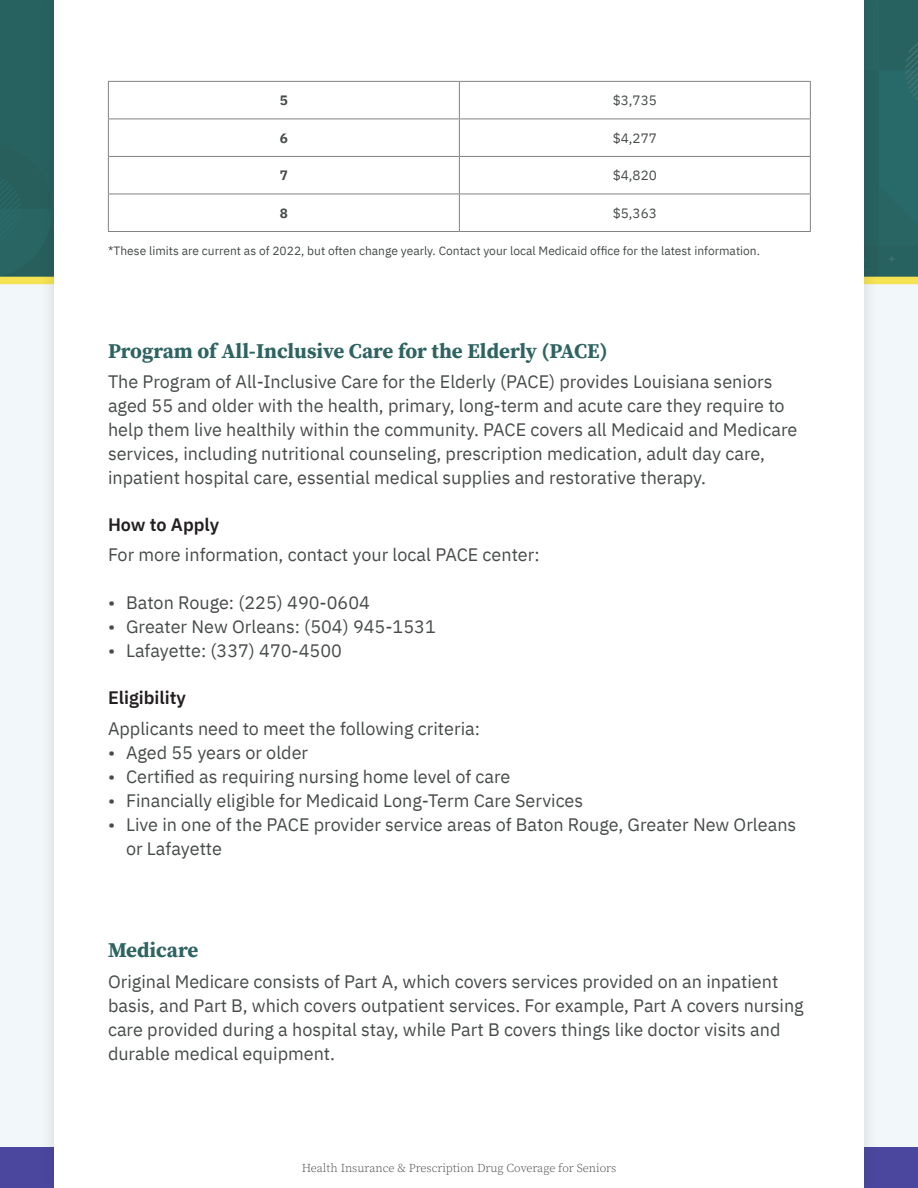
<style>
.page{position:relative;width:918px;height:1188px;background:#f2f7f9}
.page>*{position:absolute;margin:0;border:0;box-sizing:border-box;transform-origin:0 0}
.t1{font:700 21px "Source Serif Pro";color:#2d6361}
.t2{font:18px/24px "IBM Plex Sans";color:#474b49}
.t3{font:600 18px "IBM Plex Sans";color:#231f20}
.t4{font:13.5px "IBM Plex Sans";color:#474b49}
.t5{font:700 13.5px "IBM Plex Sans";color:#474b49}
.t6{font:12px "IBM Plex Sans";color:#474b49}
.t7{font:300 12px "Source Serif Pro";color:#474b49}
</style>
<div class="page">
<div style="left:0;top:0;width:918px;height:280px;background:#2d6361"></div>
<div style="left:0;top:277px;width:918px;height:7px;background:#f5e353"></div>
<div style="left:0;top:1148px;width:918px;height:40px;background:#4b479f"></div>
<div style="left:39px;top:0;width:841px;height:1188px;background:#231f20;opacity:.15"></div>
<div style="left:54px;top:0;width:810px;height:1188px;background:#fff"></div>
<hr style="left:108px;top:81px;width:351px;height:1px;background:#808284">
<hr style="left:459px;top:81px;width:352px;height:1px;background:#808284">
<hr style="left:459px;top:82px;width:1px;height:37px;background:#808284">
<hr style="left:108px;top:119px;width:351px;height:1px;background:#808284">
<hr style="left:459px;top:119px;width:352px;height:1px;background:#808284">
<hr style="left:459px;top:119px;width:1px;height:37px;background:#808284">
<hr style="left:108px;top:156px;width:351px;height:1px;background:#808284">
<hr style="left:459px;top:156px;width:352px;height:1px;background:#808284">
<hr style="left:459px;top:157px;width:1px;height:37px;background:#808284">
<hr style="left:108px;top:194px;width:351px;height:1px;background:#808284">
<hr style="left:459px;top:194px;width:352px;height:1px;background:#808284">
<hr style="left:459px;top:194px;width:1px;height:37px;background:#808284">
<hr style="left:108px;top:82px;width:1px;height:37px;background:#808284">
<hr style="left:810px;top:82px;width:1px;height:37px;background:#808284">
<hr style="left:108px;top:119px;width:1px;height:37px;background:#808284">
<hr style="left:810px;top:119px;width:1px;height:37px;background:#808284">
<hr style="left:108px;top:157px;width:1px;height:37px;background:#808284">
<hr style="left:810px;top:157px;width:1px;height:37px;background:#808284">
<hr style="left:108px;top:194px;width:1px;height:37px;background:#808284">
<hr style="left:810px;top:194px;width:1px;height:37px;background:#808284">
<hr style="left:108px;top:231px;width:351px;height:1px;background:#808284">
<hr style="left:459px;top:231px;width:352px;height:1px;background:#808284">
<p class="t5" style="left:280px;top:90px;width:10px">5</p>
<p class="t4" style="left:613px;top:90px;width:46px">$3,735</p>
<p class="t5" style="left:280px;top:127px;width:10px">6</p>
<p class="t4" style="left:613px;top:128px;width:46px">$4,277</p>
<p class="t5" style="left:280px;top:165px;width:10px">7</p>
<p class="t4" style="left:613px;top:165px;width:46px">$4,820</p>
<p class="t5" style="left:280px;top:202px;width:10px">8</p>
<p class="t4" style="left:613px;top:203px;width:46px">$5,363</p>
<p class="t6" style="left:108px;top:241px;width:654px">*These limits are current as of 2022, but often change yearly. Contact your local Medicaid office for the latest information.</p>
<p class="t1" style="left:108px;top:336px;width:501px">Program of All-Inclusive Care for the Elderly (PACE)</p>
<p class="t2" style="left:108px;top:368px;width:691px">The Program of All-Inclusive Care for the Elderly (PACE) provides Louisiana seniors aged 55 and older with the health, primary, long-term and acute care they require to help them live healthily within the community. PACE covers all Medicaid and Medicare services, including nutritional counseling, prescription medication, adult day care, inpatient hospital care, essential medical supplies and restorative therapy.</p>
<p class="t3" style="left:108px;top:510px;width:113px">How to Apply</p>
<p class="t2" style="left:108px;top:542px;width:433px">For more information, contact your local PACE center:</p>
<p class="t2" style="left:108px;top:590px;width:263px">• Baton Rouge: (225) 490-0604</p>
<p class="t2" style="left:108px;top:614px;width:329px">• Greater New Orleans: (504) 945-1531</p>
<p class="t2" style="left:108px;top:638px;width:236px">• Lafayette: (337) 470-4500</p>
<p class="t3" style="left:108px;top:683px;width:80px">Eligibility</p>
<p class="t2" style="left:108px;top:715px;width:374px">Applicants need to meet the following criteria:</p>
<p class="t2" style="left:108px;top:739px;width:202px">• Aged 55 years or older</p>
<p class="t2" style="left:108px;top:763px;width:404px">• Certified as requiring nursing home level of care</p>
<p class="t2" style="left:108px;top:787px;width:477px">• Financially eligible for Medicaid Long-Term Care Services</p>
<p class="t2" style="left:126px;top:811px;width:672px;text-indent:-18px">• Live in one of the PACE provider service areas of Baton Rouge, Greater New Orleans or Lafayette</p>
<p class="t1" style="left:108px;top:936px;width:92px">Medicare</p>
<p class="t2" style="left:108px;top:968px;width:697px">Original Medicare consists of Part A, which covers services provided on an inpatient basis, and Part B, which covers outpatient services. For example, Part A covers nursing care provided during a hospital stay, while Part B covers things like doctor visits and durable medical equipment.</p>
<p class="t7" style="left:302px;top:1160px;width:316px">Health Insurance &amp; Prescription Drug Coverage for Seniors</p>
</div>
